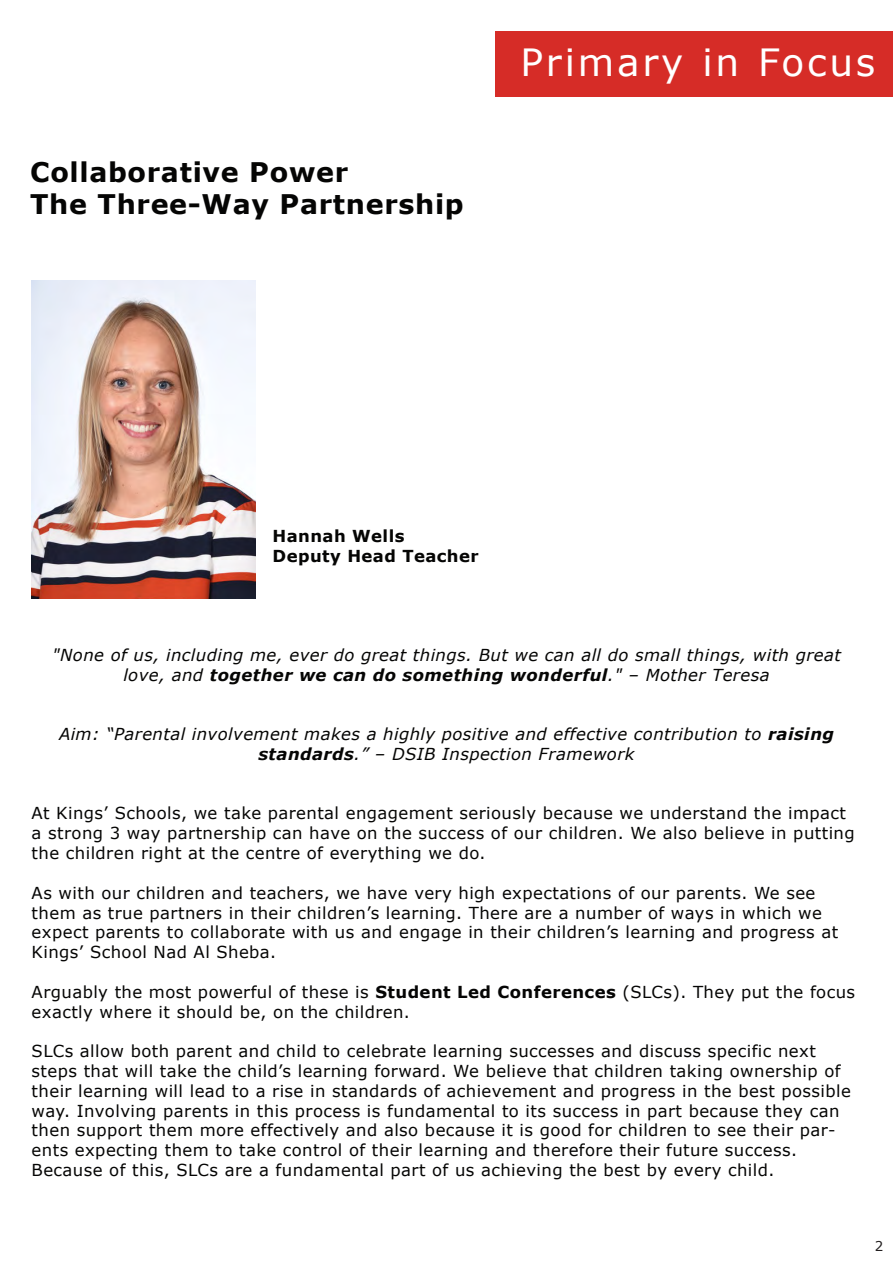
<style>
.page{position:relative;width:893px;height:1263px;background:#fff}
.page>*{position:absolute;margin:0;border:0;box-sizing:border-box;transform-origin:0 0}
.t1{font:37.5px "Verdana";letter-spacing:.075em;color:#fff}
.t2{font:700 27px/32.4px "Verdana";letter-spacing:.025em;color:#050504}
.t3{font:16.5px/19.8px "Verdana";letter-spacing:.025em;color:#050504}
.t4{font:italic 16.5px/19.8px "Verdana";letter-spacing:.025em;color:#050504;text-align:center}
.t5{font:700 16.5px/19.8px "Verdana";letter-spacing:.025em;color:#050504}
.t6{font:13.5px "Verdana";color:#231f20}
.s1{font-weight:700}
</style>
<div class="page">
<div style="left:496px;top:31px;width:397px;height:66px;background:#d62c27"></div>
<img style="left:32px;top:280px;width:223px;height:318px">
<h2 class="t2" style="left:30px;top:155px;width:435px">Collaborative Power<br>The Three-Way Partnership</h2>
<h1 class="t1" style="left:520px;top:37px;width:356px">Primary in Focus</h1>
<p class="t5" style="left:273px;top:526px;width:208px">Hannah Wells<br>Deputy Head Teacher</p>
<p class="t4" style="left:52px;top:645px;width:790px">"None of us, including me, ever do great things. But we can all do small things, with great love, and <span class="s1">together we can do something wonderful</span>." – Mother Teresa</p>
<p class="t4" style="left:59px;top:724px;width:776px">Aim: “Parental involvement makes a highly positive and effective contribution to <span class="s1">raising standards</span>.” – DSIB Inspection Framework</p>
<p class="t3" style="left:32px;top:803px;width:825px">At Kings’ Schools, we take parental engagement seriously because we understand the impact a strong 3 way partnership can have on the success of our children. We also believe in putting the children right at the centre of everything we do.</p>
<p class="t3" style="left:32px;top:883px;width:808px">As with our children and teachers, we have very high expectations of our parents. We see them as true partners in their children’s learning. There are a number of ways in which we expect parents to collaborate with us and engage in their children’s learning and progress at Kings’ School Nad Al Sheba.</p>
<p class="t3" style="left:32px;top:982px;width:825px">Arguably the most powerful of these is <span class="s1">Student Led Conferences</span> (SLCs). They put the focus exactly where it should be, on the children.</p>
<p class="t3" style="left:32px;top:1041px;width:821px">SLCs allow both parent and child to celebrate learning successes and discuss specific next steps that will take the child’s learning forward. We believe that children taking ownership of their learning will lead to a rise in standards of achievement and progress in the best possible way. Involving parents in this process is fundamental to its success in part because they can then support them more effectively and also because it is good for children to see their par&shy;ents expecting them to take control of their learning and therefore their future success.<br>Because of this, SLCs are a fundamental part of us achieving the best by every child.</p>
<p class="t6" style="left:875px;top:1236px;width:10px">2</p>
</div>
